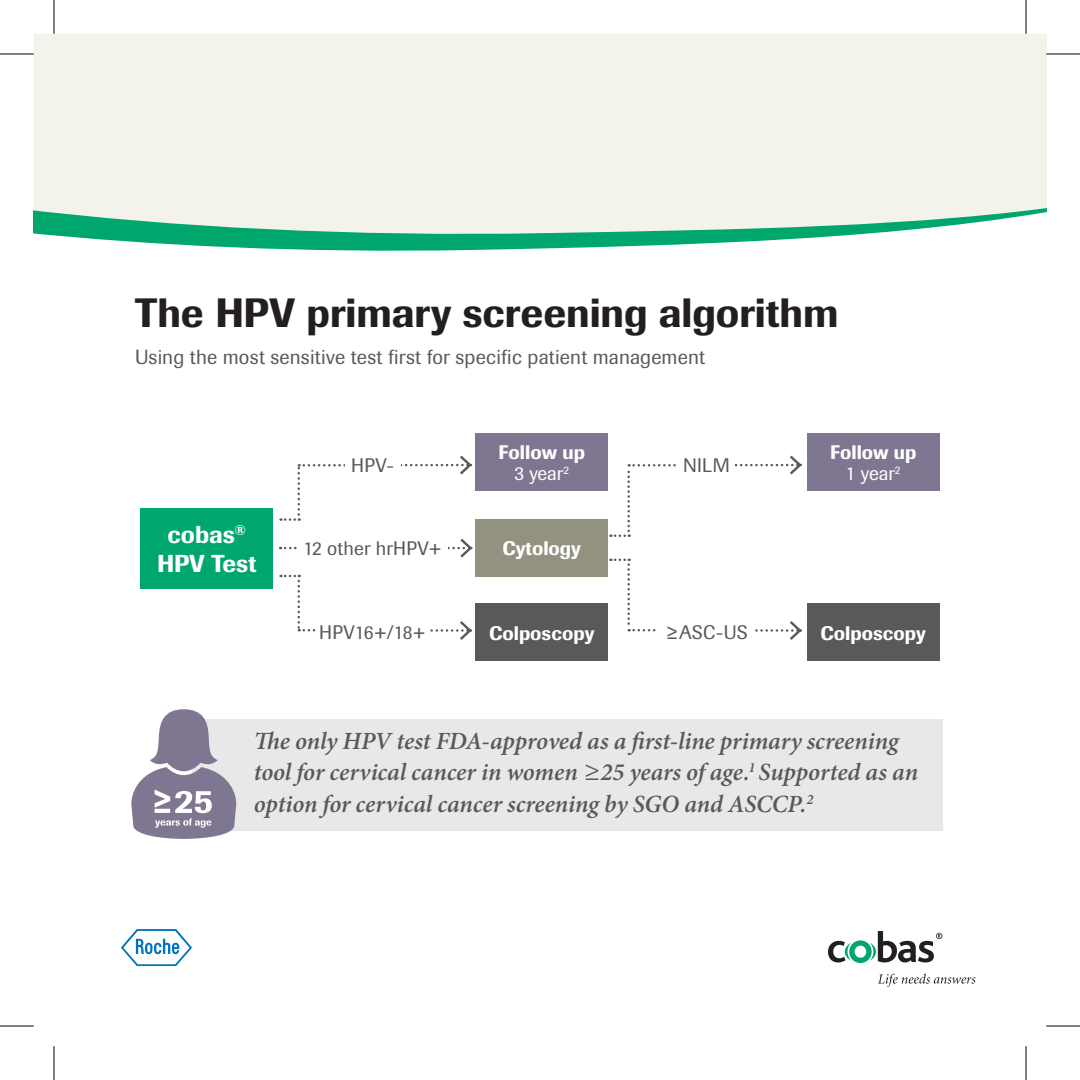
<style>
.page{position:relative;width:1080px;height:1080px;background:#fff}
.page>*{position:absolute;margin:0;border:0;box-sizing:border-box;transform-origin:0 0}
.t1{font:500 40.5px "Imago Pro";color:#231f20}
.t2{font:italic 600 24.75px/31.5px "Minion Pro";letter-spacing:-.005em;color:#58595b}
.t3{font:500 24.3px/29px "Imago Pro";color:#fff;text-align:center}
.t4{font:20.25px "Imago Pro";letter-spacing:.01em;color:#58595b}
.t5{font:500 19.35px/20.9px "Imago Pro";color:#fff;text-align:center}
.t6{font:19.35px "Imago Pro";letter-spacing:.01em;color:#58595b}
.t7{font:19.35px "Imago Pro";color:#fff}
.t8{font:11.25px "Imago Pro";color:#fff}
.s1{font-weight:400}
</style>
<div class="page">
<div style="left:34px;top:34px;width:1012px;height:170px;background:#f4f3eb"></div>
<svg style="left:121px;top:929px;width:71px;height:37px"></svg>
<div style="left:192px;top:719px;width:750px;height:112px;background:#e7e8e8"></div>
<svg style="left:131px;top:709px;width:106px;height:130px"></svg>
<div style="left:140px;top:508px;width:133px;height:80px;background:#00a76d"></div>
<div style="left:475px;top:520px;width:133px;height:57px;background:#93917f"></div>
<div style="left:475px;top:604px;width:133px;height:57px;background:#58595b"></div>
<div style="left:475px;top:434px;width:133px;height:57px;background:#7f7692"></div>
<div style="left:807px;top:604px;width:133px;height:57px;background:#58595b"></div>
<div style="left:807px;top:434px;width:133px;height:57px;background:#7f7692"></div>
<svg style="left:281px;top:455px;width:191px;height:66px"></svg>
<svg style="left:280px;top:538px;width:193px;height:20px"></svg>
<div style="left:345px;top:453px;width:56px;height:23px;background:#fff"></div>
<div style="left:297px;top:534px;width:151px;height:27px;background:#fff"></div>
<svg style="left:281px;top:575px;width:191px;height:65px"></svg>
<svg style="left:610px;top:455px;width:192px;height:82px"></svg>
<svg style="left:610px;top:559px;width:192px;height:81px"></svg>
<div style="left:316px;top:619px;width:113px;height:26px;background:#fff"></div>
<div style="left:679px;top:453px;width:55px;height:23px;background:#fff"></div>
<div style="left:659px;top:619px;width:95px;height:26px;background:#fff"></div>
<svg style="left:34px;top:204px;width:1012px;height:47px;fill:#f4f3eb"></svg>
<svg style="left:878px;top:974px;width:98px;height:13px"></svg>
<svg style="left:828px;top:931px;width:114px;height:32px"></svg>
<hr style="left:0;top:54px;width:34px;height:1px;background:#000">
<hr style="left:1046px;top:54px;width:34px;height:1px;background:#000">
<hr style="left:0;top:1026px;width:34px;height:1px;background:#000">
<hr style="left:1046px;top:1026px;width:34px;height:1px;background:#000">
<hr style="left:54px;top:0;width:1px;height:34px;background:#000">
<hr style="left:54px;top:1046px;width:1px;height:34px;background:#000">
<hr style="left:1026px;top:0;width:1px;height:34px;background:#000">
<hr style="left:1026px;top:1046px;width:1px;height:34px;background:#000">
<h1 class="t1" style="left:135px;top:287px;width:705px">The HPV primary screening algorithm</h1>
<p class="t4" style="left:135px;top:343px;width:572px">Using the most sensitive test first for specific patient management</p>
<p class="t3" style="left:157px;top:519px;width:101px">cobas<sup>®<br></sup>HPV Test</p>
<p class="t5" style="left:498px;top:442px;width:88px">Follow up<br><span class="s1">3 year</span><sup>2</sup></p>
<p class="t5" style="left:830px;top:442px;width:88px">Follow up</p>
<p class="t7" style="left:846px;top:461px;width:50px">1 year</p>
<p class="t6" style="left:351px;top:452px;width:44px">HPV-</p>
<p class="t8" style="left:895px;top:462px;width:7px">2</p>
<p class="t6" style="left:683px;top:452px;width:48px">NILM</p>
<p class="t6" style="left:303px;top:535px;width:140px">12 other hrHPV+</p>
<p class="t6" style="left:319px;top:620px;width:109px">HPV16+/18+</p>
<p class="t5" style="left:503px;top:538px;width:80px">Cytology</p>
<p class="t5" style="left:489px;top:622px;width:107px">Colposcopy</p>
<p class="t6" style="left:665px;top:620px;width:84px">≥ASC-US</p>
<p class="t5" style="left:821px;top:622px;width:107px">Colposcopy</p>
<p class="t2" style="left:254px;top:725px;width:666px">The only HPV test FDA-approved as a first-line primary screening tool for cervical cancer in women ≥25 years of age.<sup>1</sup> Supported as an option for cervical cancer screening by SGO and ASCCP.<sup>2</sup></p>
</div>
